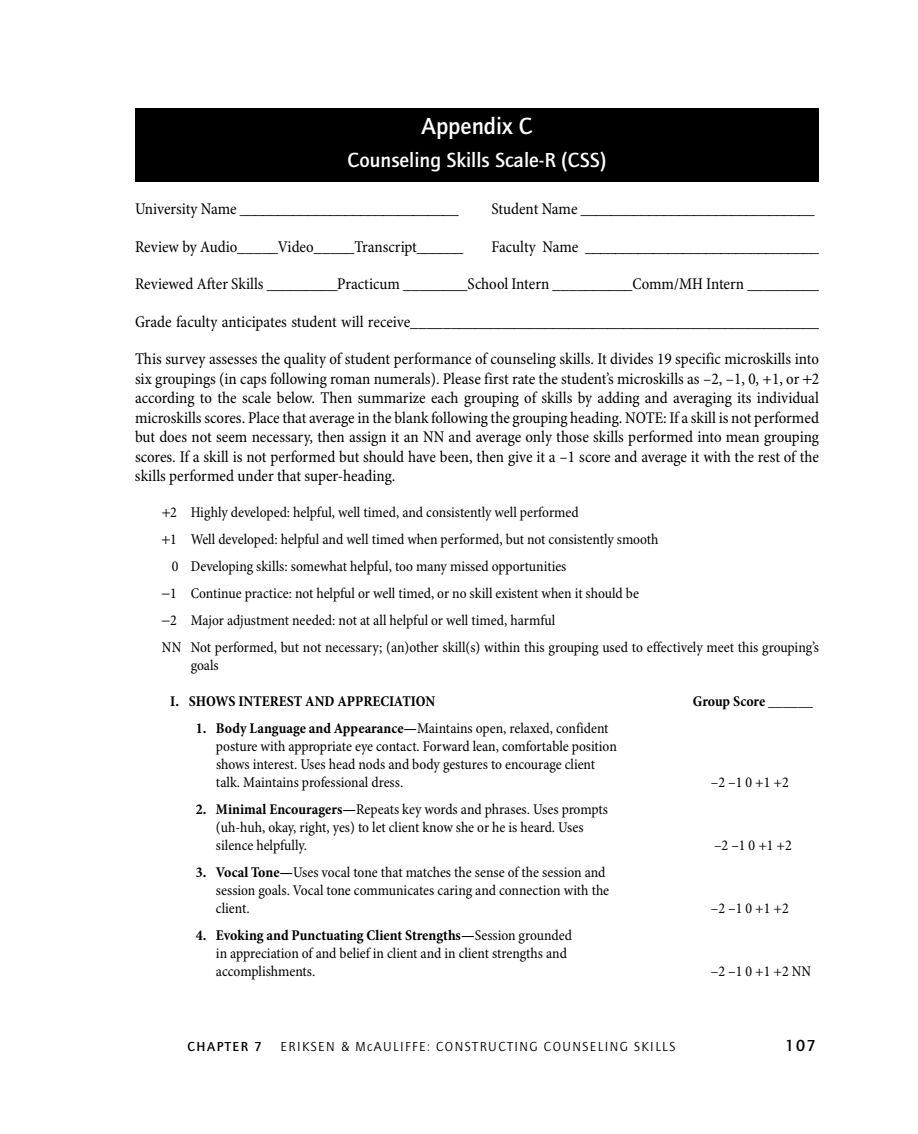
<style>
.page{position:relative;width:918px;height:1134px;background:#fff}
.page>*{position:absolute;margin:0;border:0;box-sizing:border-box;transform-origin:0 0}
.t1{font:500 24px "Quay Sans EF";color:#fff}
.t2{font:500 21px "Quay Sans EF";color:#fff}
.t3{font:condensed 16.5px/19.5px "Minion Pro";color:#000;text-align:justify}
.t4{font:500 16.5px "Quay Sans EF";color:#000}
.t5{font:condensed 15px/18px "Minion Pro";letter-spacing:-.005em;color:#000}
.t6{font:700 condensed 15px "Minion Pro";letter-spacing:-.005em;color:#000}
.t7{font:13.5px "Quay Sans EF";letter-spacing:.105em;color:#000}
.t8{font:500 13.5px "Quay Sans EF";letter-spacing:.11em;color:#000}
.s1{font-weight:700}
</style>
<div class="page">
<div style="left:135px;top:108px;width:684px;height:74px;background:#000"></div>
<p class="t1" style="left:422px;top:117px;width:112px">Appendix C</p>
<p class="t2" style="left:348px;top:152px;width:260px">Counseling Skills Scale-R (CSS)</p>
<p class="t3" style="left:135px;top:201px;width:325px">University Name _____________________________</p>
<p class="t3" style="left:492px;top:201px;width:325px">Student Name _______________________________</p>
<p class="t3" style="left:135px;top:238px;width:330px">Review by Audio_____Video_____Transcript______</p>
<p class="t3" style="left:491px;top:238px;width:329px">Faculty Name _______________________________</p>
<p class="t3" style="left:135px;top:276px;width:686px">Reviewed After Skills _________Practicum ________School Intern __________Comm/MH Intern _________</p>
<p class="t3" style="left:135px;top:313px;width:686px">Grade faculty anticipates student will receive____________________________________________________</p>
<p class="t3" style="left:135px;top:351px;width:686px">This survey assesses the quality of student performance of counseling skills. It divides 19 specific microskills into six groupings (in caps following roman numerals). Please first rate the student’s microskills as –2, –1, 0, +1, or 2 according to the scale below. Then summarize each grouping of skills by adding and averaging its individual microskills scores. Place that average in the blank following the grouping heading. NOTE: If a skill is not performed but does not seem necessary, then assign it an NN and average only those skills performed into mean grouping scores. If a skill is not performed but should have been, then give it a –1 score and average it with the rest of the skills performed under that super-heading.</p>
<p class="t5" style="left:170px;top:505px;width:410px">2 Highly developed: helpful, well timed, and consistently well performed</p>
<p class="t5" style="left:170px;top:532px;width:490px">1 Well developed: helpful and well timed when performed, but not consistently smooth</p>
<p class="t5" style="left:172px;top:559px;width:396px">0 Developing skills: somewhat helpful, too many missed opportunities</p>
<p class="t5" style="left:162px;top:586px;width:478px">−1 Continue practice: not helpful or well timed, or no skill existent when it should be</p>
<p class="t5" style="left:162px;top:613px;width:395px">−2 Major adjustment needed: not at all helpful or well timed, harmful</p>
<p class="t5" style="left:162px;top:640px;width:659px">NN Not performed, but not necessary; (an)other skill(s) within this grouping used to effectively meet this grouping’s</p>
<p class="t5" style="left:191px;top:658px;width:30px">goals</p>
<p class="t6" style="left:170px;top:696px;width:266px">I. SHOWS INTEREST AND APPRECIATION</p>
<p class="t6" style="left:693px;top:696px;width:122px">Group Score ______</p>
<p class="t5" style="left:216px;top:721px;width:402px;text-indent:-20px"><span class="s1">1. Body Language and Appearance—</span>Maintains open, relaxed, confident posture with appropriate eye contact. Forward lean, comfortable position shows interest. Uses head nods and body gestures to encourage client talk. Maintains professional dress.</p>
<p class="t5" style="left:711px;top:775px;width:79px">–2–10+1+2</p>
<p class="t5" style="left:216px;top:802px;width:393px;text-indent:-20px"><span class="s1">2. Minimal Encouragers—</span>Repeats key words and phrases. Uses prompts (uh-huh, okay, right, yes) to let client know she or he is heard. Uses silence helpfully.</p>
<p class="t5" style="left:216px;top:865px;width:395px;text-indent:-20px"><span class="s1">3. Vocal Tone—</span>Uses vocal tone that matches the sense of the session and session goals. Vocal tone communicates caring and connection with the client.</p>
<p class="t5" style="left:216px;top:928px;width:358px;text-indent:-20px"><span class="s1">4. Evoking and Punctuating Client Strengths—</span>Session grounded in appreciation of and belief in client and in client strengths and accomplishments.</p>
<p class="t5" style="left:714px;top:838px;width:79px">–2–10+1+2</p>
<p class="t5" style="left:711px;top:901px;width:79px">–2–10+1+2</p>
<p class="t5" style="left:711px;top:964px;width:102px">–2–10+1+2NN</p>
<p class="t8" style="left:188px;top:1042px;width:76px">CHAPTER 7</p>
<p class="t7" style="left:281px;top:1042px;width:396px">ERIKSEN &amp; McAULIFFE: CONSTRUCTING COUNSELING SKILLS</p>
<p class="t4" style="left:785px;top:1040px;width:32px">107</p>
</div>
